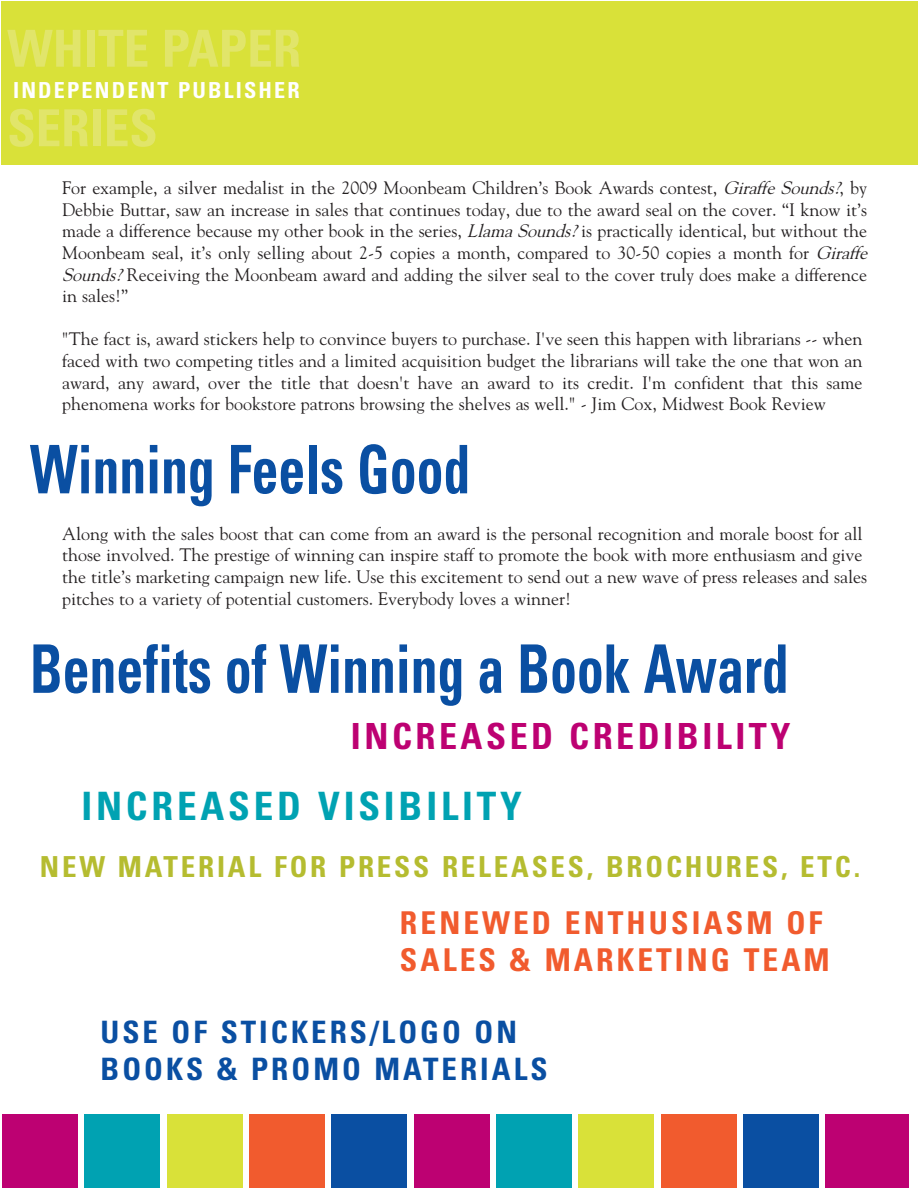
<style>
.page{position:relative;width:918px;height:1188px;background:#fff}
.page>*{position:absolute;margin:0;border:0;box-sizing:border-box;transform-origin:0 0}
.t1{font:700 condensed 67.05px "Univers";color:#0a4fa2;scale:.8 1}
.t2{font:700 condensed 51.15px/79.5px "Univers";color:#e1e56a}
.t3{font:700 condensed 39.15px "Univers";letter-spacing:.1em;color:#00a2b2}
.t4{font:700 condensed 36px "Univers";letter-spacing:.1em;color:#bd0172}
.t5{font:700 condensed 31.5px/37.8px "Univers";letter-spacing:.1em;color:#f15b2e}
.t6{font:700 condensed 30.9px/37px "Univers";letter-spacing:.1em;color:#0a4fa2}
.t7{font:700 condensed 28.95px "Univers";letter-spacing:.095em;color:#b5bc30}
.t8{font:700 condensed 22.05px "Univers";letter-spacing:.095em;color:#fff}
.t9{font:18px/21.6px "Goudy";color:#231f20}
.s1{font-style:italic}
</style>
<div class="page">
<div style="left:2px;top:1px;width:916px;height:164px;background:#d9e139"></div>
<div style="left:2px;top:1114px;width:76px;height:73px;background:#bd0172"></div>
<div style="left:84px;top:1114px;width:76px;height:73px;background:#00a2b2"></div>
<div style="left:167px;top:1114px;width:76px;height:73px;background:#d9e139"></div>
<div style="left:249px;top:1114px;width:76px;height:73px;background:#f15b2e"></div>
<div style="left:331px;top:1114px;width:76px;height:73px;background:#0a4fa2"></div>
<div style="left:414px;top:1114px;width:76px;height:73px;background:#bd0172"></div>
<div style="left:496px;top:1114px;width:76px;height:73px;background:#00a2b2"></div>
<div style="left:578px;top:1114px;width:76px;height:73px;background:#d9e139"></div>
<div style="left:661px;top:1114px;width:76px;height:73px;background:#f15b2e"></div>
<div style="left:743px;top:1114px;width:76px;height:73px;background:#0a4fa2"></div>
<div style="left:825px;top:1114px;width:84px;height:73px;background:#bd0172"></div>
<h2 class="t2" style="left:7px;top:14px;width:295px">WHITE PAPER<br>SERIES</h2>
<p class="t8" style="left:13px;top:82px;width:288px">INDEPENDENT PUBLISHER</p>
<p class="t9" style="left:62px;top:177px;width:812px">For example, a silver medalist in the 2009 Moonbeam Children’s Book Awards contest, <span class="s1">GiraffeSounds?</span>, by Debbie Buttar, saw an increase in sales that continues today, due to the award seal on the cover. “I know it’s made a difference because my other book in the series, <span class="s1">LlamaSounds?</span>is practically identical, but without the Moonbeam seal, it’s only selling about 2-5 copies a month, compared to 30-50 copies a month for <span class="s1">Giraffe Sounds?</span>Receiving the Moonbeam award and adding the silver seal to the cover truly does make a difference in sales!”</p>
<p class="t9" style="left:62px;top:330px;width:802px;text-align:justify">"The fact is, award stickers help to convince buyers to purchase. I've seen this happen with librarians -- when faced with two competing titles and a limited acquisition budget the librarians will take the one that won an award, any award, over the title that doesn't have an award to its credit. I'm confident that this same phenomena works for bookstore patrons browsing the shelves as well." - Jim Cox, Midwest Book Review</p>
<h1 class="t1" style="left:30px;top:445px;width:552px">Winning Feels Good</h1>
<p class="t9" style="left:62px;top:524px;width:806px">Along with the sales boost that can come from an award is the personal recognition and morale boost for all those involved. The prestige of winning can inspire staff to promote the book with more enthusiasm and give the title’s marketing campaign new life. Use this excitement to send out a new wave of press releases and sales pitches to a variety of potential customers. Everybody loves a winner!</p>
<h1 class="t1" style="left:30px;top:644px;width:950px">Benefits of Winning a Book Award</h1>
<h3 class="t4" style="left:351px;top:723px;width:441px">INCREASED CREDIBILITY</h3>
<h3 class="t3" style="left:81px;top:791px;width:442px">INCREASED VISIBILITY</h3>
<h3 class="t7" style="left:40px;top:856px;width:822px">NEW MATERIAL FOR PRESS RELEASES, BROCHURES, ETC.</h3>
<h3 class="t5" style="left:400px;top:907px;width:431px">RENEWED ENTHUSIASM OF<br>SALES &amp; MARKETING TEAM</h3>
<h3 class="t6" style="left:101px;top:1017px;width:449px">USE OF STICKERS/LOGO ON<br>BOOKS &amp; PROMO MATERIALS</h3>
</div>
